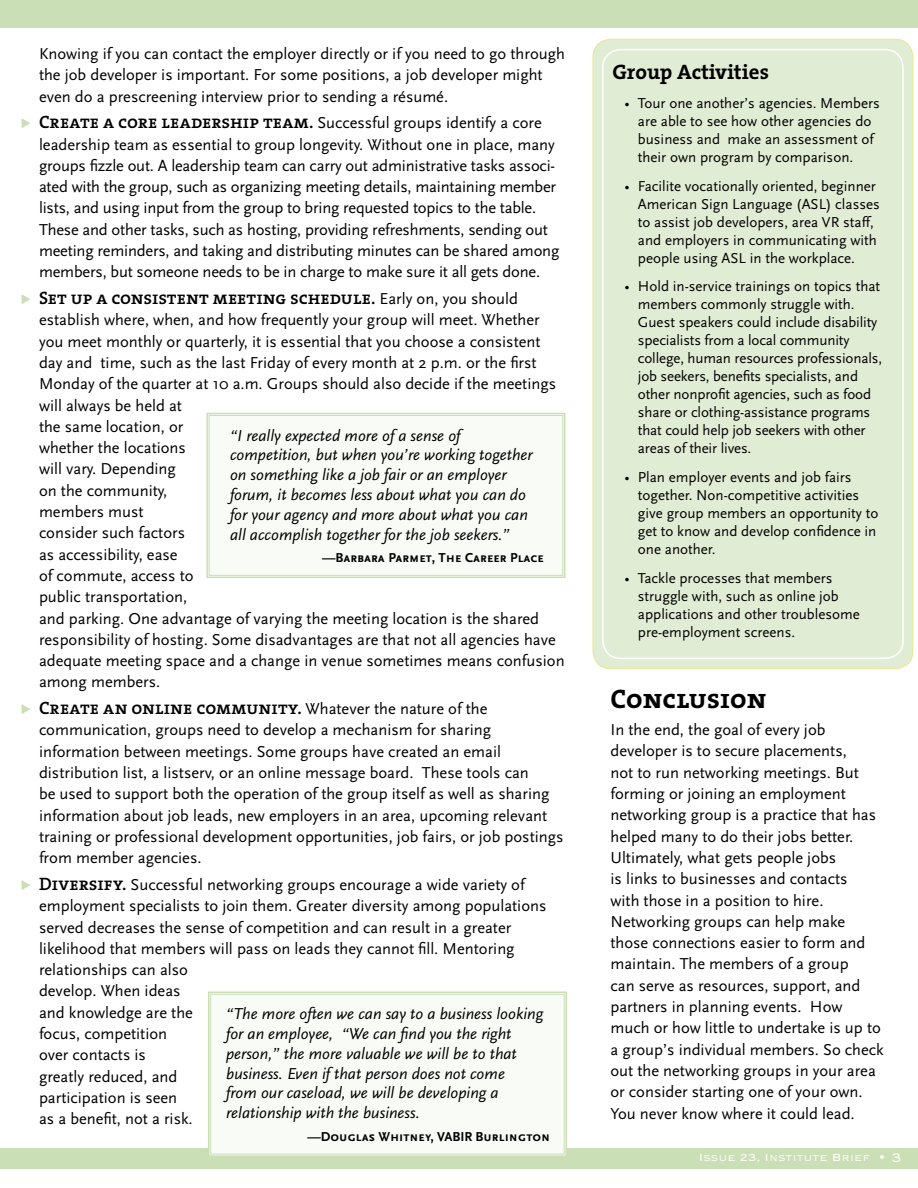
<style>
.page{position:relative;width:918px;height:1188px;background:#fff}
.page>*{position:absolute;margin:0;border:0;box-sizing:border-box;transform-origin:0 0}
.t1{font:27px "The Serif Bold Caps";color:#000}
.t2{font:700 21px "The Serif";color:#000}
.t3{font:18px "The Serif Semi Bold Caps";letter-spacing:.005em;color:#000}
.t4{font:18px "Kosmik Glyphs";color:#cbdfb6}
.t5{font:16.5px/21.3px "Scala Sans";color:#000}
.t6{font:italic 16.5px/19.8px "Scala Sans";color:#000}
.t7{font:15px/18px "Scala Sans";color:#000}
.t8{font:700 13.5px "Scala Sans Caps";color:#000}
.t9{font:13.5px "Copperplate Thirty Two BC";color:#fff}
.s1{font-family:"The Serif Semi Bold Caps";font-size:18px}
.s2{font-family:"Scala Sans";font-size:16.5px}
.s3{font-family:"Futura BT";font-weight:500;font-stretch:condensed}
</style>
<div class="page">
<div style="left:0;top:0;width:918px;height:28px;background:#cbdfb6"></div>
<div style="left:593px;top:39px;width:320px;height:630px;background:#e1ecd5;border-radius:18px"></div>
<div style="left:602px;top:49px;width:302px;height:610px;border:2px solid #fff;border-radius:18px"></div>
<div style="left:0;top:1148px;width:918px;height:21px;background:#cbdfb6"></div>
<div style="left:206px;top:412px;width:360px;height:166px;background:#f8fbf6"></div>
<div style="left:209px;top:415px;width:354px;height:161px;border:1px solid #cbdfb6"></div>
<div style="left:208px;top:991px;width:359px;height:165px;background:#f8fbf6"></div>
<div style="left:210px;top:994px;width:354px;height:160px;border:1px solid #cbdfb6"></div>
<p class="t4" style="left:21px;top:114px;width:11px">x</p>
<p class="t4" style="left:21px;top:290px;width:11px">x</p>
<p class="t4" style="left:21px;top:700px;width:11px">x</p>
<p class="t4" style="left:21px;top:876px;width:11px">x</p>
<p class="t5" style="left:39px;top:43px;width:527px">Knowing if you can contact the employer directly or if you need to go through the job developer is important. For some positions, a job developer might even do a prescreening interview prior to sending a résumé.</p>
<p class="t5" style="left:39px;top:113px;width:522px"><span class="s1">Create a core leadership team.</span> Successful groups identify a core leadership team as essential to group longevity. Without one in place, many groups fizzle out. A leadership team can carry out administrative tasks associ&shy;ated with the group, such as organizing meeting details, maintaining member lists, and using input from the group to bring requested topics to the table.<br>These and other tasks, such as hosting, providing refreshments, sending out meeting reminders, and taking and distributing minutes can be shared among members, but someone needs to be in charge to make sure it all gets done.</p>
<p class="t3" style="left:39px;top:283px;width:480px">Set up a consistent meeting schedule. <span class="s2">Early on, you should</span></p>
<p class="t5" style="left:39px;top:310px;width:527px">establish where, when, and how frequently your group will meet. Whether you meet monthly or quarterly, it is essential that you choose a consistent day and time, such as the last Friday of every month at 2 p.m. or the first Monday of the quarter at 10 a.m. Groups should also decide if the meetings will always be held at<br>the same location, or<br>whether the locations<br>will vary. Depending<br>on the community,<br>members must<br>consider such factors<br>as accessibility, ease<br>of commute, access to<br>public transportation,<br>and parking. One advantage of varying the meeting location is the shared responsibility of hosting. Some disadvantages are that not all agencies have adequate meeting space and a change in venue sometimes means confusion among members.</p>
<p class="t3" style="left:39px;top:693px;width:450px">Create an online community. <span class="s2">Whatever the nature of the</span></p>
<p class="t5" style="left:39px;top:720px;width:526px">communication, groups need to develop a mechanism for sharing information between meetings. Some groups have created an email distribution list, a listserv, or an online message board. These tools can<br>be used to support both the operation of the group itself as well as sharing information about job leads, new employers in an area, upcoming relevant training or professional development opportunities, job fairs, or job postings from member agencies.</p>
<p class="t5" style="left:39px;top:874px;width:509px"><span class="s1">Diversify.</span> Successful networking groups encourage a wide variety of employment specialists to join them. Greater diversity among populations served decreases the sense of competition and can result in a greater likelihood that members will pass on leads they cannot fill. Mentoring relationships can also<br>develop. When ideas<br>and knowledge are the<br>focus, competition<br>over contacts is<br>greatly reduced, and<br>participation is seen<br>as a benefit, not a risk.</p>
<p class="t6" style="left:230px;top:426px;width:304px">“I really expected more of a sense of competition, but when you’re working together on something like a job fair or an employer forum, it becomes less about what you can do for your agency and more about what you can all accomplish together for the job seekers.”</p>
<p class="t8" style="left:322px;top:550px;width:223px">—Barbara Parmet, The Career Place</p>
<p class="t6" style="left:226px;top:1004px;width:318px">“The more often we can say to a business looking for an employee, “We can find you the right person,” the more valuable we will be to that business. Even if that person does not come<br>from our caseload, we will be developing a relationship with the business.</p>
<p class="t8" style="left:307px;top:1128px;width:244px">—Douglas Whitney, VABIR Burlington</p>
<p class="t2" style="left:612px;top:54px;width:158px">Group Activities</p>
<p class="t7" style="left:638px;top:94px;width:243px">Tour one another’s agencies. Members are able to see how other agencies do business and make an assessment of their own program by comparison.</p>
<p class="t7" style="left:638px;top:177px;width:243px">Facilite vocationally oriented, beginner American Sign Language (ASL) classes to assist job developers, area VR staff, and employers in communicating with people using ASL in the workplace.</p>
<p class="t7" style="left:638px;top:278px;width:246px">Hold in-service trainings on topics that members commonly struggle with.<br>Guest speakers could include disability specialists from a local community college, human resources professionals, job seekers, benefits specialists, and other nonprofit agencies, such as food share or clothing-assistance programs that could help job seekers with other areas of their lives.</p>
<p class="t7" style="left:638px;top:469px;width:242px">Plan employer events and job fairs together. Non-competitive activities give group members an opportunity to get to know and develop confidence in one another.</p>
<p class="t7" style="left:638px;top:569px;width:223px">Tackle processes that members struggle with, such as online job applications and other troublesome pre-employment screens.</p>
<p class="t7" style="left:624px;top:94px;width:7px">•</p>
<p class="t7" style="left:624px;top:177px;width:7px">•</p>
<p class="t7" style="left:624px;top:278px;width:7px">•</p>
<p class="t7" style="left:624px;top:469px;width:7px">•</p>
<p class="t7" style="left:624px;top:569px;width:7px">•</p>
<h1 class="t1" style="left:610px;top:677px;width:157px">Conclusion</h1>
<p class="t5" style="left:610px;top:719px;width:275px">In the end, the goal of every job developer is to secure placements,<br>not to run networking meetings. But forming or joining an employment networking group is a practice that has helped many to do their jobs better.<br>Ultimately, what gets people jobs<br>is links to businesses and contacts<br>with those in a position to hire.<br>Networking groups can help make those connections easier to form and maintain. The members of a group<br>can serve as resources, support, and partners in planning events. How much or how little to undertake is up to a group’s individual members. So check out the networking groups in your area or consider starting one of your own.<br>You never know where it could lead.</p>
<p class="t9" style="left:699px;top:1150px;width:189px">Issue 23, Institute Brief <span class="s3">•</span></p>
</div>
